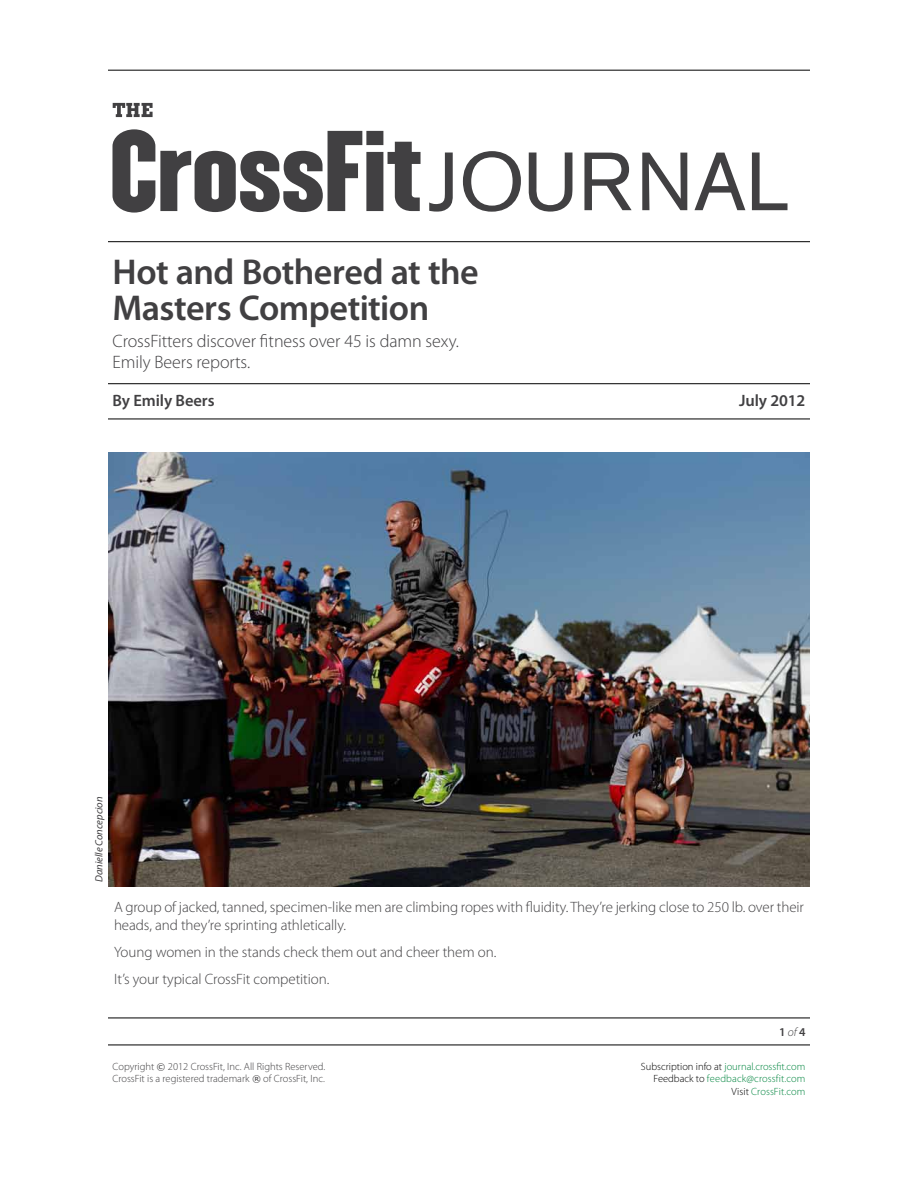
<style>
.page{position:relative;width:918px;height:1188px;background:#fff}
.page>*{position:absolute;margin:0;border:0;box-sizing:border-box;transform-origin:0 0}
.t1{font:600 36px/36px "Myriad Pro";letter-spacing:-.015em;color:#414042}
.t2{font:300 18px/21px "Myriad Pro";letter-spacing:-.005em;color:#414042}
.t3{font:600 16.5px "Myriad Pro";letter-spacing:-.005em;color:#414042}
.t4{font:300 15px/18px "Myriad Pro";letter-spacing:-.005em;color:#414042}
.t5{font:600 12px "Myriad Pro";color:#414042}
.t6{font:300 10.5px/12.6px "Myriad Pro";color:#414042}
.t7{font:300 10.5px/12.6px "Myriad Pro";color:#00853f;text-align:right}
.t8{font:italic 10.5px "Myriad Pro";letter-spacing:-.005em;color:#414042}
.s1{font-weight:300;font-style:italic}
.s2{font-family:"Verdana";font-weight:400;font-size:9px}
.s3{color:#000}
</style>
<div class="page">
<hr style="left:108px;top:1018px;width:702px;height:1px;background:#000">
<hr style="left:108px;top:1045px;width:702px;height:1px;background:#000">
<svg style="left:112px;top:129px;width:309px;height:84px"></svg>
<svg style="left:113px;top:103px;width:40px;height:14px"></svg>
<svg style="left:429px;top:153px;width:24px;height:59px"></svg>
<svg style="left:463px;top:151px;width:58px;height:61px"></svg>
<svg style="left:529px;top:153px;width:43px;height:59px"></svg>
<svg style="left:584px;top:153px;width:48px;height:57px"></svg>
<svg style="left:642px;top:153px;width:45px;height:57px"></svg>
<svg style="left:695px;top:153px;width:50px;height:57px"></svg>
<svg style="left:752px;top:153px;width:36px;height:57px"></svg>
<hr style="left:108px;top:383px;width:702px;height:1px;background:#000">
<hr style="left:108px;top:419px;width:702px;height:1px;background:#000">
<hr style="left:108px;top:241px;width:702px;height:1px;background:#000">
<hr style="left:108px;top:70px;width:702px;height:1px;background:#000">
<img style="left:108px;top:452px;width:702px;height:434px">
<h1 class="t1" style="left:112px;top:255px;width:368px">Hot and Bothered at the<br>Masters Competition</h1>
<p class="t2" style="left:112px;top:331px;width:348px">CrossFitters discover fitness over 45 is damn sexy.<br>Emily Beers reports.</p>
<p class="t3" style="left:112px;top:392px;width:104px">By Emily Beers</p>
<p class="t3" style="left:739px;top:392px;width:68px">July 2012</p>
<p class="t8" style="left:93px;top:882px;width:87px;rotate:-90deg">Danielle Concepcion</p>
<p class="t4" style="left:114px;top:898px;width:692px">A group of jacked, tanned, specimen-like men are climbing ropes with fluidity. They’re jerking close to 250 lb. over their heads, and they’re sprinting athletically.</p>
<p class="t4" style="left:114px;top:938px;width:384px;line-height:27px">Young women in the stands check them out and cheer them on.<br>It’s your typical CrossFit competition.</p>
<p class="t5" style="left:779px;top:1025px;width:28px">1 <span class="s1">of</span> 4</p>
<p class="t6" style="left:112px;top:1060px;width:214px">Copyright <span class="s2">©</span> 2012 CrossFit, Inc. All Rights Reserved.<br>CrossFit is a registered trademark <span class="s2">®</span> of CrossFit, Inc.</p>
<p class="t7" style="left:641px;top:1060px;width:166px"><span class="s3">Subscription info at</span> journal.crossfit.com<br><span class="s3">Feedback to</span> feedback@crossfit.com<br><span class="s3">Visit</span> CrossFit.com</p>
</div>
